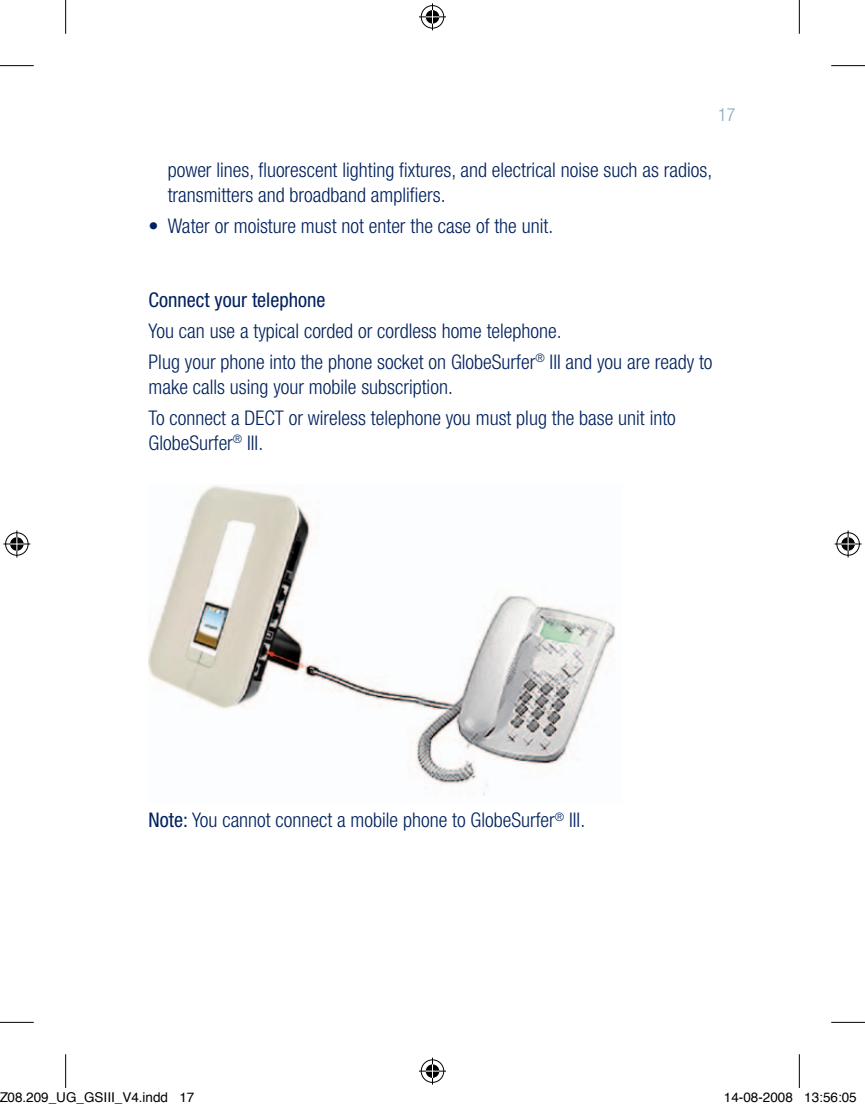
<style>
.page{position:relative;width:865px;height:1109px;background:#fff}
.page>*{position:absolute;margin:0;border:0;box-sizing:border-box;transform-origin:0 0}
.t1{font:300 condensed 20.25px/31.1px "Helvetica Neue";color:#00215d}
.t2{font:condensed 20.25px "Helvetica Neue";color:#00215d}
.t3{font:300 condensed 18px "Helvetica Neue";color:#7fa8bc}
.t4{font:13.5px "Helvetica";color:#000}
.s1{font-weight:400}
</style>
<div class="page">
<img style="left:149px;top:485px;width:467px;height:311px">
<hr style="left:0;top:65px;width:34px;height:1px;background:#000">
<hr style="left:831px;top:65px;width:34px;height:1px;background:#000">
<hr style="left:0;top:1022px;width:34px;height:1px;background:#000">
<hr style="left:831px;top:1022px;width:34px;height:1px;background:#000">
<hr style="left:65px;top:0;width:1px;height:34px;background:#000">
<hr style="left:65px;top:1054px;width:1px;height:34px;background:#000">
<hr style="left:799px;top:0;width:1px;height:34px;background:#000">
<hr style="left:799px;top:1054px;width:1px;height:34px;background:#000">
<svg style="left:419px;top:3px;width:27px;height:27px"></svg>
<svg style="left:419px;top:1058px;width:27px;height:27px"></svg>
<svg style="left:3px;top:530px;width:27px;height:27px"></svg>
<svg style="left:834px;top:530px;width:27px;height:27px"></svg>
<p class="t3" style="left:718px;top:104px;width:19px">17</p>
<p class="t1" style="left:168px;top:158px;width:546px;line-height:24.8px">power lines, fluorescent lighting fixtures, and electrical noise such as radios, transmitters and broadband amplifiers.</p>
<p class="t1" style="left:149px;top:210px;width:406px">• Water or moisture must not enter the case of the unit.</p>
<p class="t2" style="left:149px;top:288px;width:178px">Connect your telephone</p>
<p class="t1" style="left:149px;top:315px;width:565px">You can use a typical corded or cordless home telephone.<br>Plug your phone into the phone socket on GlobeSurfer<sup>®</sup> III and you are ready to</p>
<p class="t1" style="left:149px;top:371px;width:529px">make calls using your mobile subscription.<br>To connect a DECT or wireless telephone you must plug the base unit into</p>
<p class="t1" style="left:149px;top:427px;width:116px">GlobeSurfer<sup>®</sup> III.</p>
<p class="t1" style="left:149px;top:804px;width:438px"><span class="s1">Note:</span> You cannot connect a mobile phone to GlobeSurfer<sup>®</sup> III.</p>
<p class="t4" style="left:-1px;top:1087px;width:197px">Z08.209_UG_GSIII_V4.indd 17</p>
<p class="t4" style="left:724px;top:1087px;width:134px">14-08-2008 13:56:05</p>
</div>
